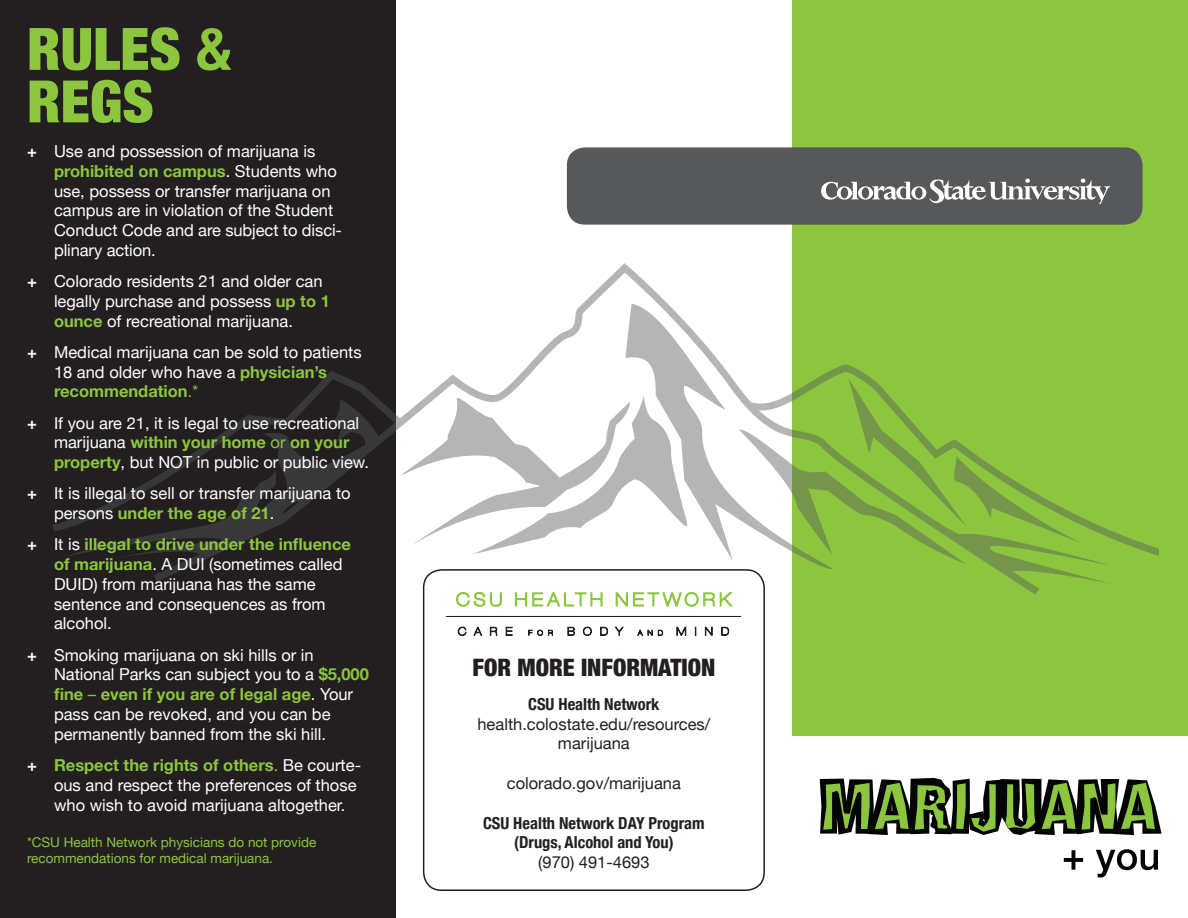
<style>
.page{position:relative;width:1188px;height:918px;background:#fff}
.page>*{position:absolute;margin:0;border:0;box-sizing:border-box;transform-origin:0 0}
.t1{font:900 condensed 58.5px/52.5px "Helvetica Neue";color:#8bc63e}
.t2{font:900 condensed 24px "Helvetica Neue";color:#231f20}
.t3{font:16.5px/19.8px "Helvetica Neue";color:#fff}
.t4{font:16.5px/19.8px "Helvetica Neue";color:#231f20;text-align:center}
.t5{font:700 condensed 16.5px "Helvetica Neue";color:#231f20}
.t6{font:13.5px/16.2px "Helvetica Neue";color:#8bc63e}
.s1{font-weight:700}
.s2{font-weight:700;color:#8bc63e}
.s3{color:#8bc63e}
</style>
<div class="page">
<div style="left:792px;top:0;width:396px;height:735px;background:#8bc63e"></div>
<div style="left:567px;top:147px;width:576px;height:78px;background:#57585a;border-radius:18px"></div>
<div style="left:0;top:0;width:396px;height:918px;background:#231f20"></div>
<div style="left:423px;top:569px;width:342px;height:322px;border:2px solid #231f20;border-radius:18px"></div>
<svg style="left:457px;top:626px;width:10px;height:10px"></svg>
<svg style="left:473px;top:626px;width:10px;height:10px"></svg>
<svg style="left:490px;top:626px;width:8px;height:10px"></svg>
<svg style="left:505px;top:626px;width:8px;height:10px"></svg>
<svg style="left:528px;top:629px;width:26px;height:7px"></svg>
<svg style="left:567px;top:626px;width:8px;height:10px"></svg>
<svg style="left:583px;top:626px;width:9px;height:10px"></svg>
<svg style="left:600px;top:626px;width:8px;height:10px"></svg>
<svg style="left:614px;top:626px;width:10px;height:10px"></svg>
<svg style="left:637px;top:629px;width:26px;height:7px"></svg>
<svg style="left:676px;top:626px;width:11px;height:10px"></svg>
<svg style="left:705px;top:626px;width:8px;height:10px"></svg>
<svg style="left:721px;top:626px;width:8px;height:10px"></svg>
<hr style="left:446px;top:616px;width:295px;height:1px;background:#231f20">
<svg style="left:456px;top:595px;width:46px;height:12px"></svg>
<svg style="left:514px;top:595px;width:89px;height:12px"></svg>
<svg style="left:615px;top:595px;width:118px;height:12px"></svg>
<svg style="left:154px;top:263px;width:885px;height:332px"></svg>
<svg style="left:838px;top:361px;width:320px;height:195px"></svg>
<svg style="left:625px;top:304px;width:213px;height:267px"></svg>
<svg style="left:402px;top:395px;width:285px;height:159px"></svg>
<svg style="left:62px;top:399px;width:317px;height:160px"></svg>
<svg style="left:737px;top:378px;width:378px;height:207px"></svg>
<svg style="left:821px;top:178px;width:289px;height:26px"></svg>
<svg style="left:820px;top:778px;width:342px;height:57px"></svg>
<svg style="left:1064px;top:850px;width:19px;height:20px"></svg>
<svg style="left:1096px;top:849px;width:62px;height:29px"></svg>
<p class="t1" style="left:27px;top:20px;width:206px">RULES <span class="s1">&amp;<br></span>REGS</p>
<p class="t3" style="left:54px;top:142px;width:290px;text-indent:-27px"><span class="s1">+</span> Use and possession of marijuana is <span class="s2">prohibited on campus</span>. Students who use, possess or transfer marijuana on campus are in violation of the Student Conduct Code and are subject to disci&shy;plinary action.</p>
<p class="t3" style="left:54px;top:272px;width:277px;text-indent:-27px"><span class="s1">+</span> Colorado residents 21 and older can legally purchase and possess <span class="s2">up to 1 ounce</span> of recreational marijuana.</p>
<p class="t3" style="left:54px;top:343px;width:309px;text-indent:-27px"><span class="s1">+</span> Medical marijuana can be sold to patients<br>18 and older who have a <span class="s2">physician’s recommendation</span><span class="s3">.*</span></p>
<p class="t3" style="left:54px;top:414px;width:317px;text-indent:-27px"><span class="s1">+</span> If you are 21, it is legal to use recreational marijuana <span class="s2">within your home</span> <span class="s3">or</span> <span class="s2">on your property</span>, but NOT in public or public view.</p>
<p class="t3" style="left:54px;top:484px;width:298px;text-indent:-27px"><span class="s1">+</span> It is illegal to sell or transfer marijuana to persons <span class="s2">under the age of 21</span>.</p>
<p class="t3" style="left:54px;top:535px;width:298px;text-indent:-27px"><span class="s1">+</span> It is <span class="s2">illegal to drive under the influence of marijuana</span>. A DUI (sometimes called<br>DUID) from marijuana has the same sentence and consequences as from alcohol.</p>
<p class="t3" style="left:54px;top:646px;width:316px;text-indent:-27px"><span class="s1">+</span> Smoking marijuana on ski hills or in National Parks can subject you to a <span class="s2">$5,000 fine</span> <span class="s3">–</span> <span class="s2">even if you are of legal age</span>. Your pass can be revoked, and you can be permanently banned from the ski hill.</p>
<p class="t3" style="left:54px;top:756px;width:309px;text-indent:-27px"><span class="s1">+</span> <span class="s2">Respect the rights of others</span><span class="s3">.</span> Be courte&shy;ous and respect the preferences of those who wish to avoid marijuana altogether.</p>
<p class="t6" style="left:27px;top:835px;width:291px">*CSU Health Network physicians do not provide recommendations for medical marijuana.</p>
<p class="t2" style="left:473px;top:648px;width:244px">FOR MORE INFORMATION</p>
<p class="t5" style="left:528px;top:690px;width:133px">CSU Health Network</p>
<p class="t4" style="left:477px;top:715px;width:234px">health.colostate.edu/resources/ marijuana</p>
<p class="t4" style="left:507px;top:774px;width:176px">colorado.gov/marijuana</p>
<p class="t5" style="left:483px;top:809px;width:223px">CSU Health Network DAY Program</p>
<p class="t5" style="left:514px;top:829px;width:161px">(Drugs, Alcohol and You)</p>
<p class="t4" style="left:538px;top:853px;width:113px">(970) 491-4693</p>
</div>
